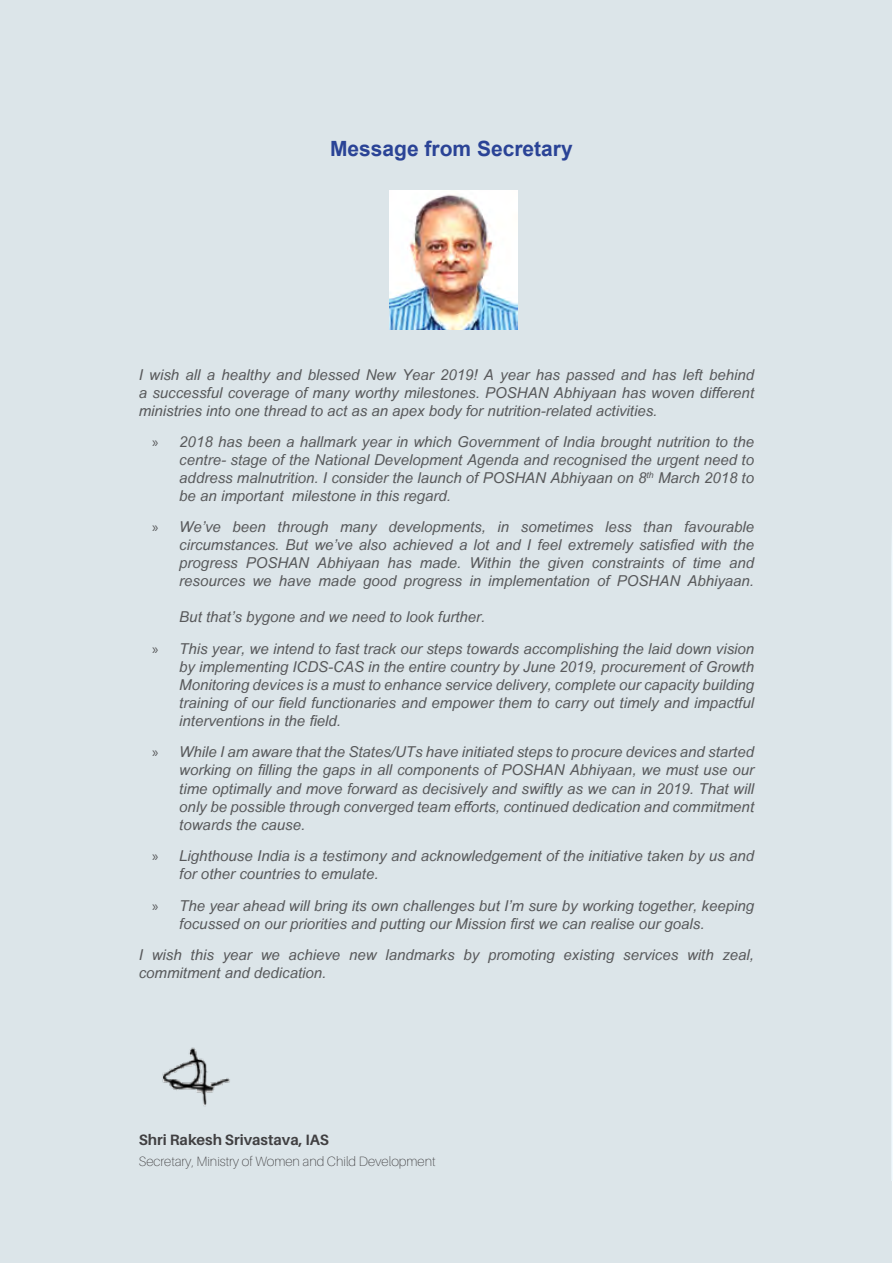
<style>
.page{position:relative;width:893px;height:1263px;background:#fff}
.page>*{position:absolute;margin:0;border:0;box-sizing:border-box;transform-origin:0 0}
.t1{font:700 21px "Arial";color:#2a4396}
.t2{font:italic 15px/18px "Arial";color:#58595b;text-align:justify}
.t3{font:700 15px "Aileron";color:#414042}
.t4{font:100 13.5px "Aileron";color:#414042}
.s1{font-family:"Myriad Pro";font-style:normal}
</style>
<div class="page">
<div style="left:0;top:0;width:891px;height:1263px;background:#dce5e9"></div>
<img style="left:389px;top:191px;width:128px;height:139px">
<img style="left:162px;top:1047px;width:68px;height:60px">
<hr style="left:891px;top:483px;width:2px;height:698px;background:#eff9fe">
<h1 class="t1" style="left:330px;top:135px;width:244px">Message from Secretary</h1>
<p class="t2" style="left:139px;top:366px;width:617px">I wish all a healthy and blessed New Year 2019! A year has passed and has left behind a successful coverage of many worthy milestones. POSHAN Abhiyaan has woven different ministries into one thread to act as an apex body for nutrition-related activities.</p>
<p class="t2" style="left:179px;top:433px;width:576px;text-indent:-27px"><span class="s1">»</span> 2018 has been a hallmark year in which Government of India brought nutrition to the centre- stage of the National Development Agenda and recognised the urgent need to address malnutrition. I consider the launch of POSHAN Abhiyaan on 8<sup>th</sup> March 2018 to be an important milestone in this regard.</p>
<p class="t2" style="left:179px;top:519px;width:576px;text-indent:-27px"><span class="s1">»</span> We’ve been through many developments, in sometimes less than favourable circumstances. But we’ve also achieved a lot and I feel extremely satisfied with the progress POSHAN Abhiyaan has made. Within the given constraints of time and resources we have made good progress in implementation of POSHAN Abhiyaan.</p>
<p class="t2" style="left:152px;top:602px;width:603px;line-height:31.5px;text-indent:27px">But that’s bygone and we need to look further.<br><span class="s1">»</span> This year, we intend to fast track our steps towards accomplishing the laid down vision</p>
<p class="t2" style="left:179px;top:658px;width:576px">by implementing ICDS-CAS in the entire country by June 2019, procurement of Growth Monitoring devices is a must to enhance service delivery, complete our capacity building training of our field functionaries and empower them to carry out timely and impactful interventions in the field.</p>
<p class="t2" style="left:179px;top:744px;width:576px;text-indent:-27px"><span class="s1">»</span> While I am aware that the States/UTs have initiated steps to procure devices and started working on filling the gaps in all components of POSHAN Abhiyaan, we must use our time optimally and move forward as decisively and swiftly as we can in 2019. That will only be possible through converged team efforts, continued dedication and commitment towards the cause.</p>
<p class="t2" style="left:179px;top:847px;width:576px;text-indent:-27px"><span class="s1">»</span> Lighthouse India is a testimony and acknowledgement of the initiative taken by us and for other countries to emulate.</p>
<p class="t2" style="left:179px;top:897px;width:576px;text-indent:-27px"><span class="s1">»</span> The year ahead will bring its own challenges but I’m sure by working together, keeping focussed on our priorities and putting our Mission first we can realise our goals.</p>
<p class="t2" style="left:139px;top:946px;width:617px">I wish this year we achieve new landmarks by promoting existing services with zeal, commitment and dedication.</p>
<p class="t3" style="left:139px;top:1131px;width:192px">Shri Rakesh Srivastava, IAS</p>
<p class="t4" style="left:139px;top:1154px;width:298px">Secretary, Ministry of Women and Child Development</p>
</div>
